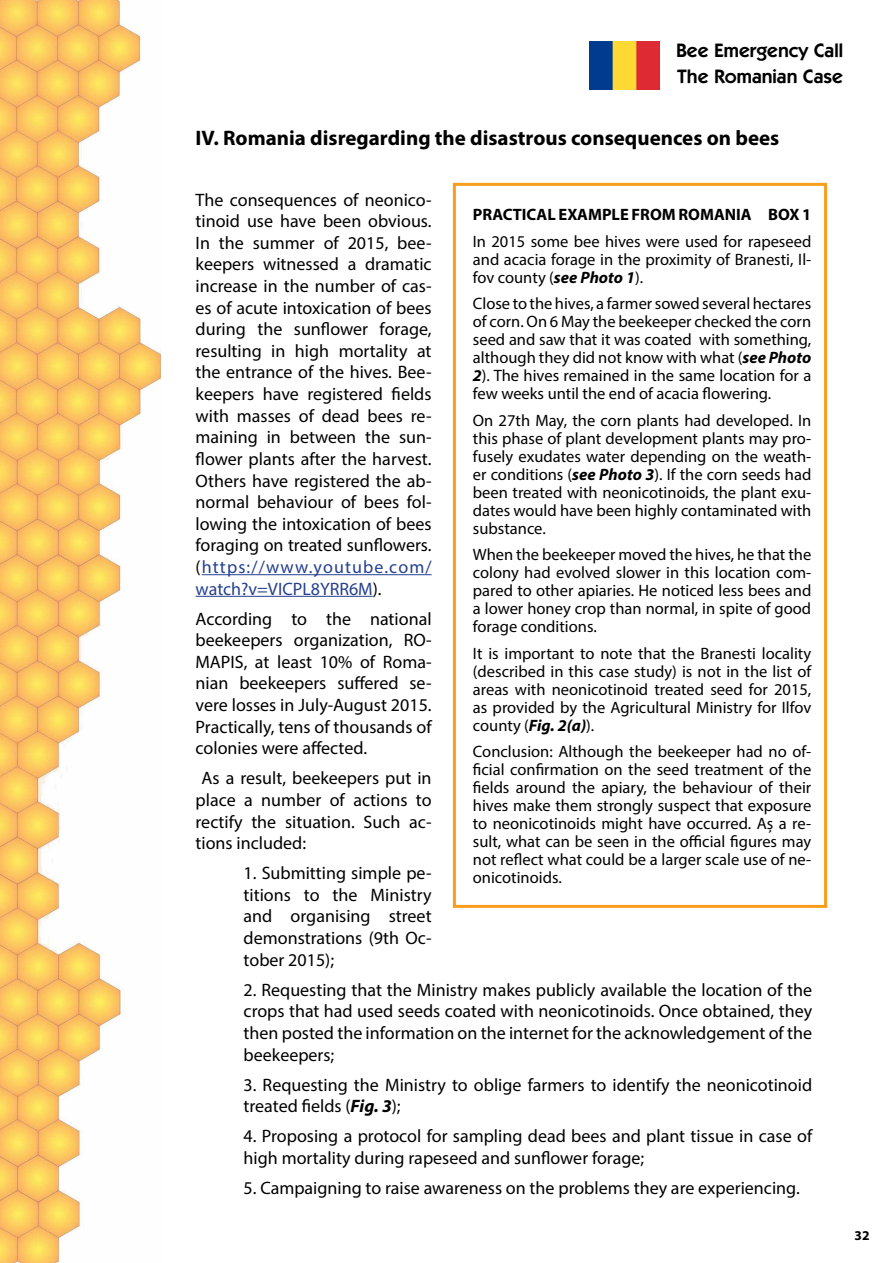
<style>
.page{position:relative;width:893px;height:1263px;background:#fff}
.page>*{position:absolute;margin:0;border:0;box-sizing:border-box;transform-origin:0 0}
.t1{font:700 21px "Myriad Pro";color:#000}
.t2{font:19.5px/25.8px "Kabel ITC Hel Demi";color:#000}
.t3{font:18px/21.6px "Myriad Pro";color:#000;text-align:justify}
.t4{font:16.5px/18px "Myriad Pro";color:#000;text-align:justify}
.t5{font:700 16.5px "Myriad Pro";color:#000}
.t6{font:700 13.5px "Myriad Pro";color:#000}
.s1{color:#25408f}
.s2{font-weight:700;font-style:italic}
</style>
<div class="page">
<hr style="left:202px;top:574px;width:230px;height:1px;background:#25408f">
<hr style="left:196px;top:596px;width:177px;height:1px;background:#25408f">
<img style="left:589px;top:42px;width:71px;height:47px">
<div style="left:453px;top:183px;width:374px;height:725px;border:3px solid #f99d1c"></div>
<img style="left:0;top:0;width:160px;height:1263px">
<p class="t2" style="left:676px;top:38px;width:168px">Bee Emergency Call<br>The Romanian Case</p>
<p class="t1" style="left:196px;top:125px;width:585px">IV. Romania disregarding the disastrous consequences on bees</p>
<p class="t3" style="left:196px;top:189px;width:238px">The consequences of neonico&shy;tinoid use have been obvious.<br>In the summer of 2015, bee&shy;keepers witnessed a dramatic increase in the number of cas&shy;es of acute intoxication of bees during the sunflower forage, resulting in high mortality at the entrance of the hives. Bee&shy;keepers have registered fields with masses of dead bees re&shy;maining in between the sun&shy;flower plants after the harvest.<br>Others have registered the ab&shy;normal behaviour of bees fol&shy;lowing the intoxication of bees foraging on treated sunflowers. (<span class="s1">https://www.youtube.com/ watch?v=VICPL8YRR6M</span>).</p>
<p class="t3" style="left:196px;top:607px;width:237px">According to the national beekeepers organization, RO-MAPIS, at least 10% of Roma&shy;nian beekeepers suffered se&shy;vere losses in July-August 2015.<br>Practically, tens of thousands of colonies were affected.</p>
<p class="t3" style="left:196px;top:767px;width:238px;text-indent:6px">As a result, beekeepers put in place a number of actions to rectify the situation. Such ac&shy;tions included:</p>
<p class="t3" style="left:244px;top:862px;width:189px">1. Submitting simple pe&shy;titions to the Ministry and organising street demonstrations (9th Oc&shy;tober 2015);</p>
<p class="t3" style="left:244px;top:979px;width:570px">2. Requesting that the Ministry makes publicly available the location of the crops that had used seeds coated with neonicotinoids. Once obtained, they then posted the information on the internet for the acknowledgement of the beekeepers;</p>
<p class="t3" style="left:244px;top:1073px;width:570px">3. Requesting the Ministry to oblige farmers to identify the neonicotinoid treated fields (<span class="s2">Fig. 3</span>);</p>
<p class="t3" style="left:244px;top:1125px;width:570px">4. Proposing a protocol for sampling dead bees and plant tissue in case of high mortality during rapeseed and sunflower forage;</p>
<p class="t3" style="left:244px;top:1177px;width:556px">5. Campaigning to raise awareness on the problems they are experiencing.</p>
<p class="t5" style="left:473px;top:204px;width:340px">PRACTICAL EXAMPLE FROM ROMANIA BOX 1</p>
<p class="t4" style="left:473px;top:232px;width:340px">In 2015 some bee hives were used for rapeseed and acacia forage in the proximity of Branesti, Il&shy;fov county (<span class="s2">see Photo 1</span>).</p>
<p class="t4" style="left:473px;top:294px;width:340px">Close to the hives, a farmer sowed several hectares of corn. On 6 May the beekeeper checked the corn seed and saw that it was coated with something, although they did not know with what (<span class="s2">see Photo 2</span>). The hives remained in the same location for a few weeks until the end of acacia flowering.</p>
<p class="t4" style="left:473px;top:411px;width:340px">On 27th May, the corn plants had developed. In this phase of plant development plants may pro&shy;fusely exudates water depending on the weath&shy;er conditions (<span class="s2">see Photo 3</span>). If the corn seeds had been treated with neonicotinoids, the plant exu&shy;dates would have been highly contaminated with substance.</p>
<p class="t4" style="left:473px;top:545px;width:340px">When the beekeeper moved the hives, he that the colony had evolved slower in this location com&shy;pared to other apiaries. He noticed less bees and a lower honey crop than normal, in spite of good forage conditions.</p>
<p class="t4" style="left:473px;top:644px;width:340px">It is important to note that the Branesti locality (described in this case study) is not in the list of areas with neonicotinoid treated seed for 2015, as provided by the Agricultural Ministry for Ilfov county (<span class="s2">Fig. 2(a)</span>).</p>
<p class="t4" style="left:473px;top:742px;width:340px">Conclusion: Although the beekeeper had no of&shy;ficial confirmation on the seed treatment of the fields around the apiary, the behaviour of their hives make them strongly suspect that exposure to neonicotinoids might have occurred. Aș a re&shy;sult, what can be seen in the official figures may not reflect what could be a larger scale use of ne&shy;onicotinoids.</p>
<p class="t6" style="left:855px;top:1227px;width:16px">32</p>
</div>
